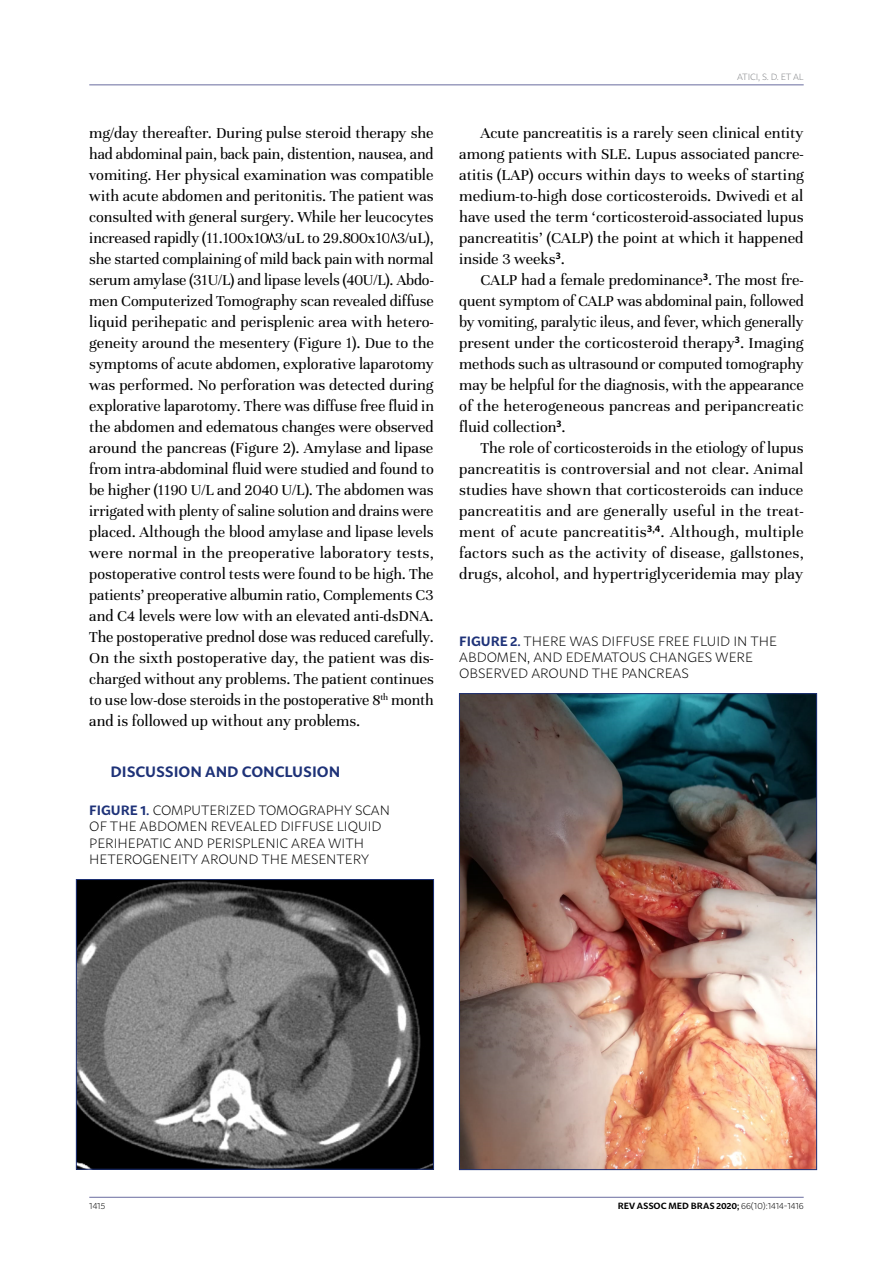
<style>
.page{position:relative;width:893px;height:1263px;background:#fff}
.page>*{position:absolute;margin:0;border:0;box-sizing:border-box;transform-origin:0 0}
.t1{font:16.5px/21px "Unna";letter-spacing:.005em;color:#000;text-align:justify}
.t2{font:600 15px "Mato Sans";color:#1e3278}
.t3{font:200 13.5px/16.2px "Mato Sans";color:#000}
.t4{font:600 9px "Mato Sans";color:#000}
.t5{font:200 9px "Mato Sans";letter-spacing:-.01em;color:#808285}
.t6{font:200 9px "Mato Sans";color:#000}
.s1{font-weight:600;color:#1e3278}
.s2{font-weight:200}
</style>
<div class="page">
<hr style="left:89px;top:85px;width:715px;height:1px;background:#696c9f">
<hr style="left:89px;top:1197px;width:715px;height:1px;background:#696c9f">
<svg style="left:268px;top:232px;width:8px;height:11px"></svg>
<svg style="left:390px;top:232px;width:8px;height:11px"></svg>
<img style="left:461px;top:695px;width:354px;height:473px">
<img style="left:78px;top:881px;width:354px;height:286px">
<div style="left:76px;top:879px;width:358px;height:290px;border:1px solid #1e3278"></div>
<p class="t1" style="left:89px;top:122px;width:346px">mg/day thereafter. During pulse steroid therapy she had abdominal pain, back pain, distention, nausea, and vomiting. Her physical examination was compatible with acute abdomen and peritonitis. The patient was consulted with general surgery. While her leucocytes increased rapidly (11.100x10 3/uL to 29.800x10 3/uL), she started complaining of mild back pain with normal serum amylase (31U/L) and lipase levels (40U/L). Abdo&shy;men Computerized Tomography scan revealed diffuse liquid perihepatic and perisplenic area with hetero&shy;geneity around the mesentery (Figure 1). Due to the symptoms of acute abdomen, explorative laparotomy was performed. No perforation was detected during explorative laparotomy. There was diffuse free fluid in the abdomen and edematous changes were observed around the pancreas (Figure 2). Amylase and lipase from intra-abdominal fluid were studied and found to be higher (1190 U/L and 2040 U/L). The abdomen was irrigated with plenty of saline solution and drains were placed. Although the blood amylase and lipase levels were normal in the preoperative laboratory tests, postoperative control tests were found to be high. The patients’ preoperative albumin ratio, Complements C3 and C4 levels were low with an elevated anti-dsDNA.<br>The postoperative prednol dose was reduced carefully.<br>On the sixth postoperative day, the patient was dis&shy;charged without any problems. The patient continues to use low-dose steroids in the postoperative 8<sup>th</sup> month and is followed up without any problems.</p>
<p class="t2" style="left:111px;top:758px;width:231px">DISCUSSION AND CONCLUSION</p>
<p class="t3" style="left:89px;top:801px;width:302px"><span class="s1">FIGURE 1.</span> COMPUTERIZED TOMOGRAPHY SCAN OF THE ABDOMEN REVEALED DIFFUSE LIQUID PERIHEPATIC AND PERISPLENIC AREA WITH HETEROGENEITY AROUND THE MESENTERY</p>
<p class="t5" style="left:737px;top:68px;width:68px">ATICI, S. D. ET AL</p>
<p class="t1" style="left:459px;top:122px;width:346px;text-indent:21px">Acute pancreatitis is a rarely seen clinical entity among patients with SLE. Lupus associated pancre&shy;atitis (LAP) occurs within days to weeks of starting medium-to-high dose corticosteroids. Dwivedi et al have used the term ‘corticosteroid-associated lupus pancreatitis’ (CALP) the point at which it happened inside 3 weeks<sup>3</sup>.</p>
<p class="t1" style="left:459px;top:269px;width:346px;text-indent:21px">CALP had a female predominance<sup>3</sup>. The most fre&shy;quent symptom of CALP was abdominal pain, followed by vomiting, paralytic ileus, and fever, which generally present under the corticosteroid therapy<sup>3</sup>. Imaging methods such as ultrasound or computed tomography may be helpful for the diagnosis, with the appearance of the heterogeneous pancreas and peripancreatic fluid collection<sup>3</sup>.</p>
<p class="t1" style="left:459px;top:437px;width:346px;text-indent:21px">The role of corticosteroids in the etiology of lupus pancreatitis is controversial and not clear. Animal studies have shown that corticosteroids can induce pancreatitis and are generally useful in the treat&shy;ment of acute pancreatitis<sup>3,4</sup>. Although, multiple factors such as the activity of disease, gallstones, drugs, alcohol, and hypertriglyceridemia may play</p>
<p class="t3" style="left:459px;top:631px;width:319px"><span class="s1">FIGURE 2.</span> THERE WAS DIFFUSE FREE FLUID IN THE<br>ABDOMEN, AND EDEMATOUS CHANGES WERE<br>OBSERVED AROUND THE PANCREAS</p>
<p class="t6" style="left:89px;top:1198px;width:17px">1415</p>
<p class="t4" style="left:618px;top:1198px;width:187px">REV ASSOC MED BRAS 2020; <span class="s2">66(10):1414-1416</span></p>
</div>
